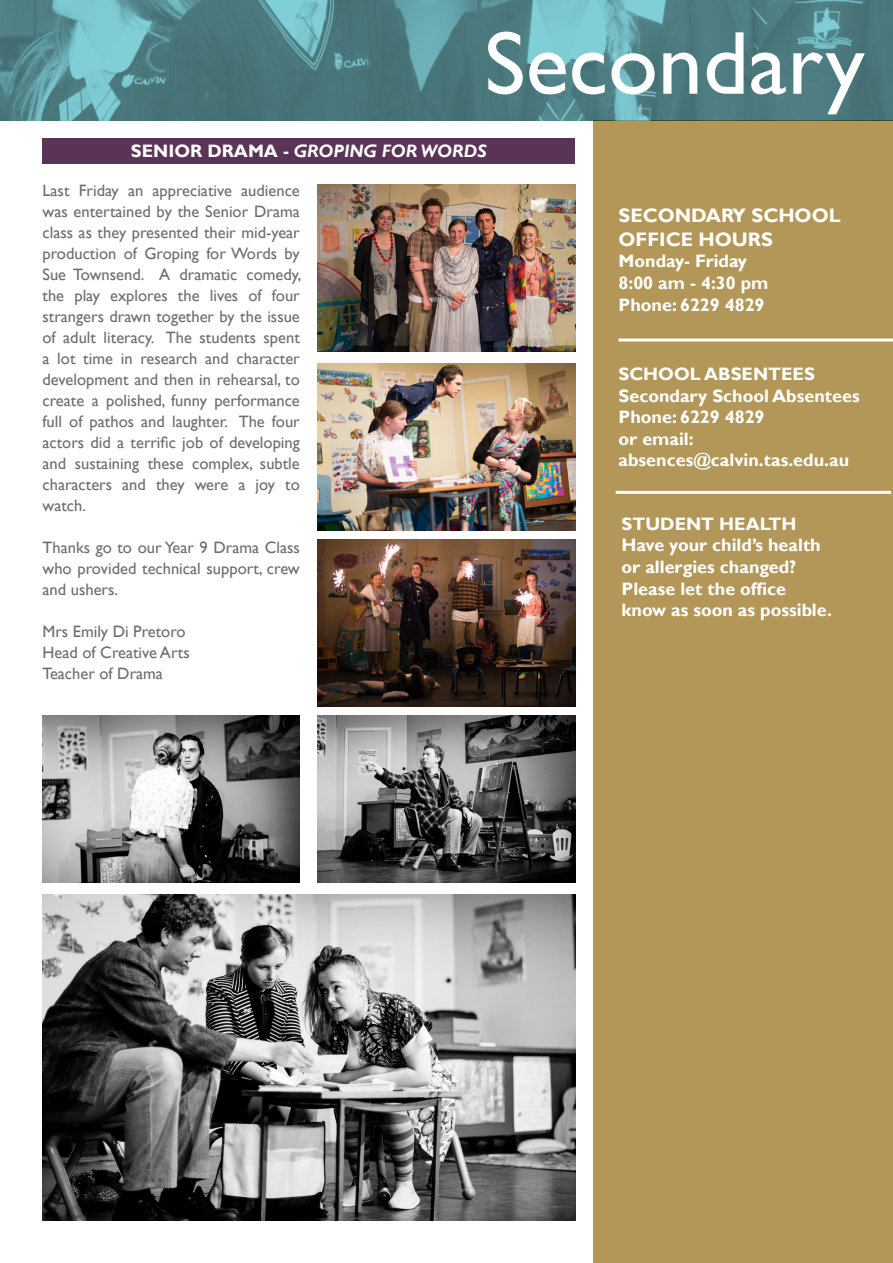
<style>
.page{position:relative;width:893px;height:1263px;background:#fff}
.page>*{position:absolute;margin:0;border:0;box-sizing:border-box;transform-origin:0 0}
.t1{font:90px "Gill Sans";color:#fff}
.t2{font:700 19.5px "Gill Sans";color:#fff}
.t3{font:700 18px/21.6px "Gill Sans";color:#fff}
.t4{font:italic 700 18px "Gill Sans";color:#fff}
.body{font:16.5px/21px "Gill Sans";color:#6c6d70;text-align:justify}
.s1{font-style:normal}
</style>
<div class="page">
<div style="left:593px;top:120px;width:300px;height:1143px;background:#b39758"></div>
<svg style="left:0;top:0;width:893px;height:121px;background:#53888d"></svg>
<hr style="left:619px;top:338px;width:274px;height:3px;background:#fff">
<hr style="left:616px;top:491px;width:275px;height:3px;background:#fff">
<img style="left:318px;top:363px;width:257px;height:167px">
<img style="left:318px;top:716px;width:257px;height:167px">
<img style="left:43px;top:895px;width:532px;height:325px">
<img style="left:318px;top:539px;width:257px;height:167px">
<img style="left:318px;top:185px;width:257px;height:167px">
<div style="left:43px;top:138px;width:532px;height:26px;background:#5a3456"></div>
<img style="left:43px;top:716px;width:257px;height:167px">
<p class="t1" style="left:484px;top:11px;width:382px">Secondary</p>
<p class="t4" style="left:131px;top:140px;width:357px"><span class="s1">SENIOR DRAMA -</span> GROPING FOR WORDS</p>
<p class="body" style="left:43px;top:181px;width:260px">Last Friday an appreciative audience was entertained by the Senior Drama class as they presented their mid-year production of Groping for Words by Sue Townsend. A dramatic comedy, the play explores the lives of four strangers drawn together by the issue of adult literacy. The students spent a lot time in research and character development and then in rehearsal, to create a polished, funny performance full of pathos and laughter. The four actors did a terrific job of developing and sustaining these complex, subtle characters and they were a joy to watch.</p>
<p class="body" style="left:43px;top:538px;width:259px">Thanks go to our Year 9 Drama Class who provided technical support, crew and ushers.</p>
<p class="body" style="left:43px;top:622px;width:145px">Mrs Emily Di Pretoro</p>
<p class="body" style="left:43px;top:643px;width:149px">Head of Creative Arts</p>
<p class="body" style="left:43px;top:664px;width:122px">Teacher of Drama</p>
<p class="t2" style="left:619px;top:204px;width:224px">SECONDARY SCHOOL</p>
<p class="t2" style="left:619px;top:228px;width:156px">OFFICE HOURS</p>
<p class="t3" style="left:619px;top:251px;width:130px">Monday- Friday</p>
<p class="t3" style="left:619px;top:273px;width:151px">8:00 am - 4:30 pm</p>
<p class="t3" style="left:619px;top:294px;width:147px">Phone: 6229 4829</p>
<p class="t3" style="left:619px;top:364px;width:198px">SCHOOL ABSENTEES</p>
<p class="t3" style="left:619px;top:385px;width:243px">Secondary School Absentees</p>
<p class="t3" style="left:619px;top:407px;width:147px">Phone: 6229 4829</p>
<p class="t3" style="left:619px;top:428px;width:77px">or email:</p>
<p class="t3" style="left:619px;top:450px;width:232px">absences@calvin.tas.edu.au</p>
<p class="t3" style="left:622px;top:513px;width:176px">STUDENT HEALTH</p>
<p class="t3" style="left:622px;top:535px;width:212px">Have your child’s health or allergies changed?<br>Please let the office know as soon as possible.</p>
</div>
